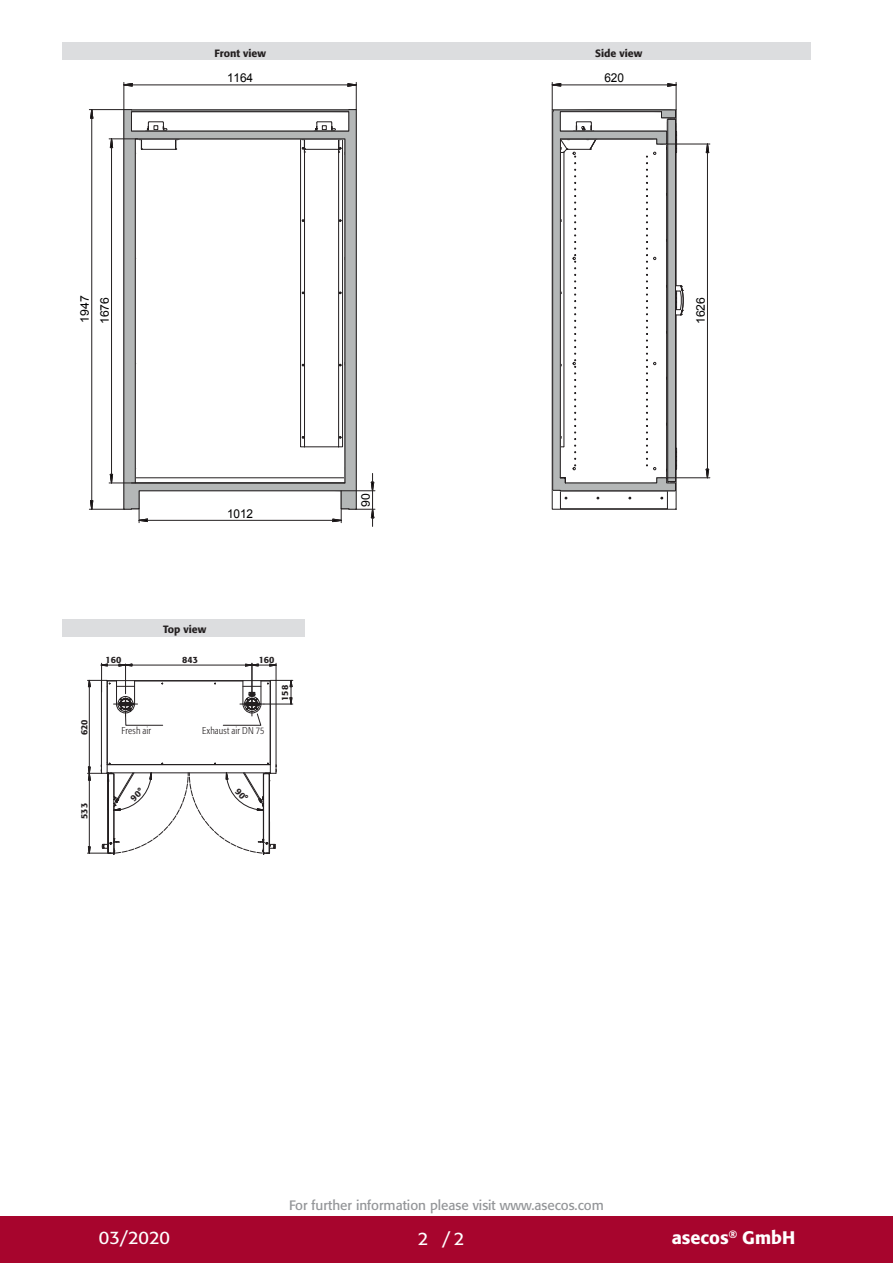
<style>
.page{position:relative;width:893px;height:1263px;background:#fff}
.page>*{position:absolute;margin:0;border:0;box-sizing:border-box;transform-origin:0 0}
.t1{font:500 18px "Formata Pro";color:#fff}
.t2{font:18px "Formata Pro";color:#fff}
.CB_AF_U4-Fachhaendle{font:13.5px "Formata Pro";color:#939598}
.t3{font:12.15px "Arial";letter-spacing:-.005em;color:#000001}
.t4{font:11.85px "Arial";letter-spacing:-.005em;color:#000001}
.t5{font:500 10.5px "Formata Pro";color:#231f20}
.t6{font:300 condensed 9.75px "Formata Pro";letter-spacing:.015em;color:#231f20}
.t7{font:500 9px "Formata Pro";color:#231f20}
</style>
<div class="page">
<div style="left:0;top:1216px;width:893px;height:47px;background:#a7052d"></div>
<div style="left:63px;top:43px;width:748px;height:17px;background:#dcdddf"></div>
<svg style="left:101px;top:82px;width:274px;height:445px"></svg>
<svg style="left:90px;top:110px;width:4px;height:20px"></svg>
<svg style="left:90px;top:500px;width:4px;height:9px"></svg>
<hr style="left:91px;top:118px;width:1px;height:383px;background:#231f20">
<hr style="left:89px;top:109px;width:35px;height:1px;background:#231f20">
<hr style="left:89px;top:509px;width:35px;height:1px;background:#231f20">
<svg style="left:551px;top:82px;width:137px;height:428px"></svg>
<svg style="left:705px;top:143px;width:4px;height:11px"></svg>
<svg style="left:705px;top:468px;width:4px;height:11px"></svg>
<hr style="left:707px;top:153px;width:1px;height:316px;background:#231f20">
<hr style="left:667px;top:144px;width:43px;height:1px;background:#231f20">
<hr style="left:667px;top:477px;width:43px;height:1px;background:#231f20">
<div style="left:63px;top:619px;width:242px;height:17px;background:#dcdddf"></div>
<svg style="left:87px;top:663px;width:206px;height:192px"></svg>
<p class="t5" style="left:215px;top:46px;width:53px">Front view</p>
<p class="t5" style="left:595px;top:47px;width:49px">Side view</p>
<p class="t3" style="left:227px;top:70px;width:28px">1164</p>
<p class="t3" style="left:604px;top:70px;width:21px">620</p>
<p class="t4" style="left:77px;top:323px;width:28px;rotate:-90deg">1947</p>
<p class="t4" style="left:97px;top:324px;width:28px;rotate:-90deg">1676</p>
<p class="t3" style="left:227px;top:505px;width:28px">1012</p>
<p class="t7" style="left:78px;top:735px;width:17px;rotate:-90deg">620</p>
<p class="t5" style="left:163px;top:622px;width:45px">Top view</p>
<p class="t7" style="left:106px;top:654px;width:17px">160</p>
<p class="t7" style="left:182px;top:654px;width:17px">843</p>
<p class="t7" style="left:259px;top:654px;width:17px">160</p>
<p class="t6" style="left:122px;top:725px;width:31px">Fresh air</p>
<p class="t6" style="left:202px;top:725px;width:64px">Exhaust air DN 75</p>
<p class="t7" style="left:279px;top:701px;width:17px;rotate:-90deg">158</p>
<p class="t7" style="left:78px;top:819px;width:17px;rotate:-90deg">533</p>
<p class="t4" style="left:358px;top:506px;width:15px;rotate:-90deg">90</p>
<p class="t4" style="left:693px;top:324px;width:28px;rotate:-90deg">1626</p>
<p class="CB_AF_U4-Fachhaendle" style="left:289px;top:1196px;width:316px">For further information please visit www.asecos.com</p>
<h1 class="t2" style="left:99px;top:1225px;width:73px">03/2020</h1>
<h1 class="t2" style="left:418px;top:1227px;width:48px">2 /2</h1>
<h1 class="t1" style="left:672px;top:1225px;width:125px">asecos<sup>®</sup> GmbH</h1>
</div>
